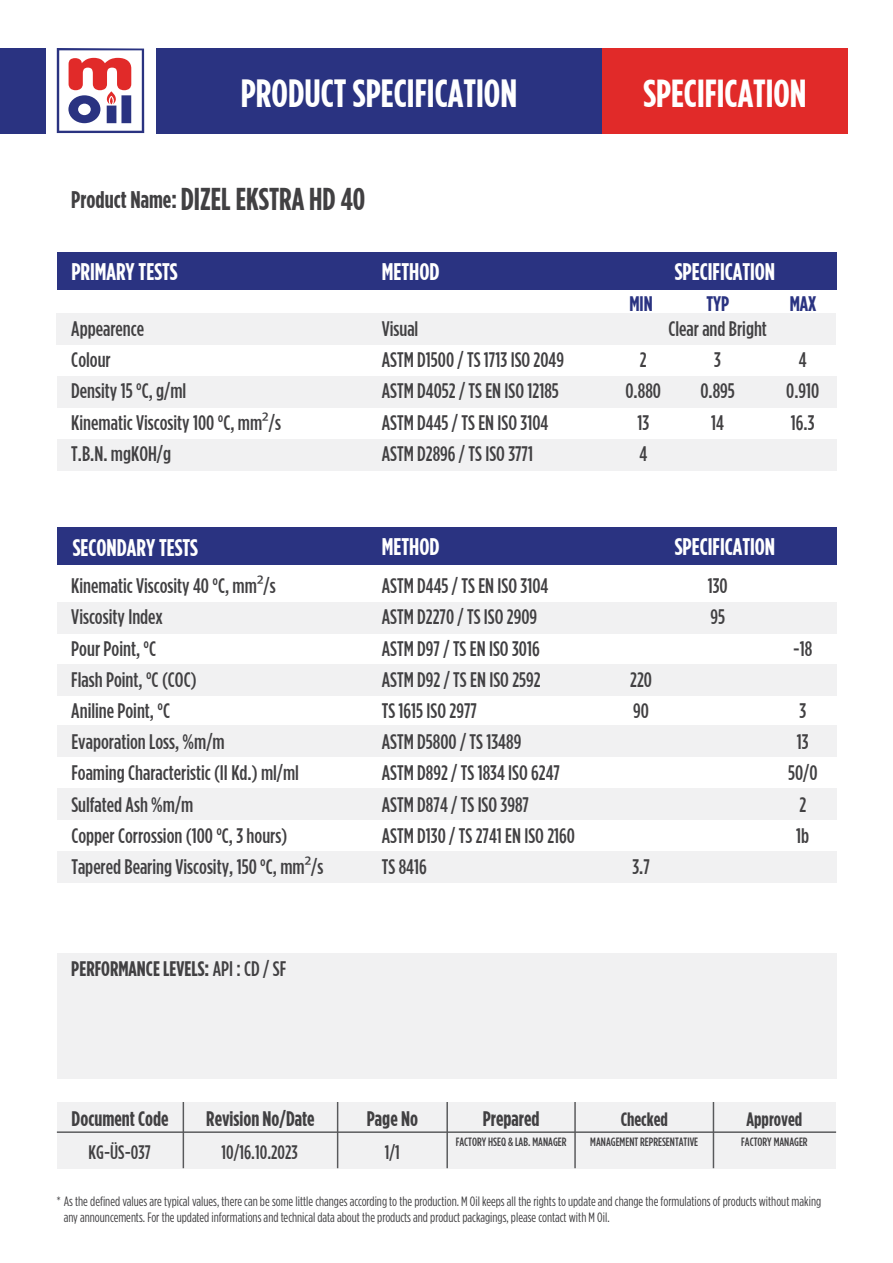
<style>
.page{position:relative;width:893px;height:1263px;background:#fff}
.page>*{position:absolute;margin:0;border:0;box-sizing:border-box;transform-origin:0 0}
.t1{font:700 condensed 39.3px "Gotham";color:#fff}
.t2{font:700 condensed 39px "Gotham";color:#fff}
.t3{font:700 condensed 31.5px "Gotham";color:#414042}
.t4{font:700 condensed 24px "Gotham";color:#fff}
.t5{font:500 condensed 21px "Gotham";color:#414042}
.t6{font:700 condensed 21px "Gotham";color:#414042}
.t7{font:700 condensed 21px "Gotham";color:#2a3381}
.t8{font:500 condensed 19.5px "Gotham";color:#414042}
.t9{font:700 condensed 19.35px "Gotham";color:#414042}
.t10{font:13.5px/16.2px "Gotham Condensed";color:#414042}
.t11{font:500 condensed 12px "Gotham";color:#414042}
.s1{font-size:24px}
.s2{font-family:"Myriad Pro";font-weight:400;font-stretch:normal}
.s3{font-weight:500}
</style>
<div class="page">
<div style="left:156px;top:48px;width:446px;height:85px;background:#2a3381"></div>
<svg style="left:57px;top:48px;width:87px;height:85px"></svg>
<div style="left:0;top:48px;width:45px;height:85px;background:#2a3381"></div>
<div style="left:602px;top:48px;width:246px;height:85px;background:#e12a29"></div>
<div style="left:57px;top:314px;width:779px;height:31px;background:#f1f1f2"></div>
<div style="left:57px;top:602px;width:779px;height:32px;background:#f1f1f2"></div>
<div style="left:57px;top:664px;width:779px;height:31px;background:#f1f1f2"></div>
<div style="left:57px;top:725px;width:779px;height:32px;background:#f1f1f2"></div>
<div style="left:57px;top:788px;width:779px;height:32px;background:#f1f1f2"></div>
<div style="left:57px;top:851px;width:779px;height:32px;background:#f1f1f2"></div>
<div style="left:57px;top:527px;width:779px;height:38px;background:#2a3381"></div>
<div style="left:57px;top:253px;width:779px;height:37px;background:#2a3381"></div>
<div style="left:57px;top:376px;width:779px;height:31px;background:#f1f1f2"></div>
<div style="left:57px;top:439px;width:779px;height:31px;background:#f1f1f2"></div>
<div style="left:57px;top:1102px;width:778px;height:66px;background:#f1f1f2"></div>
<hr style="left:57px;top:1131px;width:779px;height:2px;background:#58595b">
<hr style="left:183px;top:1102px;width:1px;height:66px;background:#58595b">
<hr style="left:337px;top:1102px;width:1px;height:66px;background:#58595b">
<hr style="left:446px;top:1102px;width:2px;height:66px;background:#58595b">
<hr style="left:574px;top:1102px;width:2px;height:66px;background:#58595b">
<hr style="left:713px;top:1102px;width:1px;height:66px;background:#58595b">
<div style="left:57px;top:953px;width:779px;height:126px;background:#f1f1f2"></div>
<h1 class="t1" style="left:241px;top:72px;width:278px">PRODUCT SPECIFICATION</h1>
<h2 class="t2" style="left:643px;top:72px;width:165px">SPECIFICATION</h2>
<h3 class="t3" style="left:71px;top:181px;width:296px"><span class="s1">Product Name:</span> DIZEL EKSTRA HD 40</h3>
<p class="t4" style="left:382px;top:258px;width:59px">METHOD</p>
<p class="t4" style="left:71px;top:258px;width:108px">PRIMARY TESTS</p>
<p class="t4" style="left:675px;top:258px;width:102px">SPECIFICATION</p>
<p class="t7" style="left:629px;top:292px;width:25px">MIN</p>
<p class="t7" style="left:706px;top:291px;width:24px">TYP</p>
<p class="t7" style="left:790px;top:291px;width:28px">MAX</p>
<p class="t5" style="left:71px;top:317px;width:74px">Appearence</p>
<p class="t5" style="left:382px;top:317px;width:38px">Visual</p>
<p class="t5" style="left:668px;top:317px;width:100px">Clear and Bright</p>
<p class="t5" style="left:71px;top:348px;width:41px">Colour</p>
<p class="t5" style="left:382px;top:348px;width:184px">ASTM D1500 / TS 1713 ISO 2049</p>
<p class="t5" style="left:640px;top:348px;width:8px">2</p>
<p class="t5" style="left:714px;top:348px;width:8px">3</p>
<p class="t5" style="left:799px;top:348px;width:9px">4</p>
<p class="t5" style="left:71px;top:379px;width:117px">Density 15 °C, g/ml</p>
<p class="t5" style="left:382px;top:379px;width:179px">ASTM D4052 / TS EN ISO 12185</p>
<p class="t5" style="left:625px;top:379px;width:37px">0.880</p>
<p class="t5" style="left:700px;top:379px;width:36px">0.895</p>
<p class="t5" style="left:786px;top:379px;width:35px">0.910</p>
<p class="t5" style="left:71px;top:411px;width:211px">Kinematic Viscosity 100 °C, mm<span class="s2">²</span>/s</p>
<p class="t5" style="left:382px;top:411px;width:168px">ASTM D445 / TS EN ISO 3104</p>
<p class="t5" style="left:637px;top:411px;width:13px">13</p>
<p class="t5" style="left:711px;top:411px;width:14px">14</p>
<p class="t5" style="left:791px;top:411px;width:25px">16.3</p>
<p class="t5" style="left:71px;top:442px;width:101px">T.B.N. mgKOH/g</p>
<p class="t5" style="left:382px;top:442px;width:153px">ASTM D2896 / TS ISO 3771</p>
<p class="t5" style="left:639px;top:442px;width:9px">4</p>
<p class="t4" style="left:382px;top:533px;width:59px">METHOD</p>
<p class="t4" style="left:73px;top:534px;width:127px">SECONDARY TESTS</p>
<p class="t4" style="left:675px;top:533px;width:102px">SPECIFICATION</p>
<p class="t5" style="left:71px;top:574px;width:206px">Kinematic Viscosity 40 °C, mm<span class="s2">²</span>/s</p>
<p class="t5" style="left:382px;top:574px;width:168px">ASTM D445 / TS EN ISO 3104</p>
<p class="t5" style="left:708px;top:574px;width:21px">130</p>
<p class="t5" style="left:71px;top:605px;width:93px">Viscosity Index</p>
<p class="t5" style="left:382px;top:605px;width:157px">ASTM D2270 / TS ISO 2909</p>
<p class="t5" style="left:710px;top:605px;width:16px">95</p>
<p class="t5" style="left:71px;top:637px;width:86px">Pour Point, °C</p>
<p class="t5" style="left:382px;top:637px;width:159px">ASTM D97 / TS EN ISO 3016</p>
<p class="t5" style="left:793px;top:637px;width:21px">-18</p>
<p class="t5" style="left:71px;top:668px;width:127px">Flash Point, °C (COC)</p>
<p class="t5" style="left:382px;top:668px;width:160px">ASTM D92 / TS EN ISO 2592</p>
<p class="t5" style="left:630px;top:668px;width:23px">220</p>
<p class="t5" style="left:71px;top:699px;width:100px">Aniline Point, °C</p>
<p class="t5" style="left:382px;top:699px;width:97px">TS 1615 ISO 2977</p>
<p class="t5" style="left:633px;top:699px;width:17px">90</p>
<p class="t5" style="left:799px;top:699px;width:8px">3</p>
<p class="t5" style="left:71px;top:730px;width:155px">Evaporation Loss, %m/m</p>
<p class="t5" style="left:382px;top:730px;width:141px">ASTM D5800 / TS 13489</p>
<p class="t5" style="left:797px;top:730px;width:13px">13</p>
<p class="t5" style="left:71px;top:761px;width:229px">Foaming Characteristic (II Kd.) ml/ml</p>
<p class="t5" style="left:382px;top:761px;width:180px">ASTM D892 / TS 1834 ISO 6247</p>
<p class="t5" style="left:788px;top:761px;width:31px">50/0</p>
<p class="t5" style="left:71px;top:793px;width:124px">Sulfated Ash %m/m</p>
<p class="t5" style="left:382px;top:793px;width:149px">ASTM D874 / TS ISO 3987</p>
<p class="t5" style="left:799px;top:793px;width:8px">2</p>
<p class="t5" style="left:71px;top:824px;width:217px">Copper Corrossion (100 °C, 3 hours)</p>
<p class="t5" style="left:382px;top:824px;width:195px">ASTM D130 / TS 2741 EN ISO 2160</p>
<p class="t5" style="left:796px;top:824px;width:15px">1b</p>
<p class="t5" style="left:71px;top:855px;width:253px">Tapered Bearing Viscosity, 150 °C, mm<span class="s2">²</span>/s</p>
<p class="t5" style="left:382px;top:855px;width:46px">TS 8416</p>
<p class="t5" style="left:632px;top:855px;width:19px">3.7</p>
<p class="t6" style="left:71px;top:956px;width:216px">PERFORMANCE LEVELS: <span class="s3">API : CD / SF</span></p>
<p class="t6" style="left:72px;top:1106px;width:98px">Document Code</p>
<p class="t6" style="left:206px;top:1106px;width:110px">Revision No/Date</p>
<p class="t8" style="left:89px;top:1142px;width:64px">KG-ÜS-037</p>
<p class="t6" style="left:367px;top:1106px;width:53px">Page No</p>
<p class="t8" style="left:222px;top:1142px;width:78px">10/16.10.2023</p>
<p class="t8" style="left:385px;top:1142px;width:17px">1/1</p>
<p class="t6" style="left:483px;top:1106px;width:58px">Prepared</p>
<p class="t9" style="left:621px;top:1108px;width:49px">Checked</p>
<p class="t9" style="left:746px;top:1108px;width:57px">Approved</p>
<p class="t11" style="left:456px;top:1135px;width:112px">FACTORY HSEQ &amp; LAB. MANAGER</p>
<p class="t11" style="left:590px;top:1135px;width:109px">MANAGEMENT REPRESENTATIVE</p>
<p class="t11" style="left:741px;top:1135px;width:68px">FACTORY MANAGER</p>
<p class="t10" style="left:64px;top:1193px;width:759px;text-indent:-7px">* As the defined values are typical values, there can be some little changes according to the production. M Oil keeps all the rights to update and change the formulations of products without making any announcements. For the updated informations and technical data about the products and product packagings, please contact with M Oil.</p>
</div>
